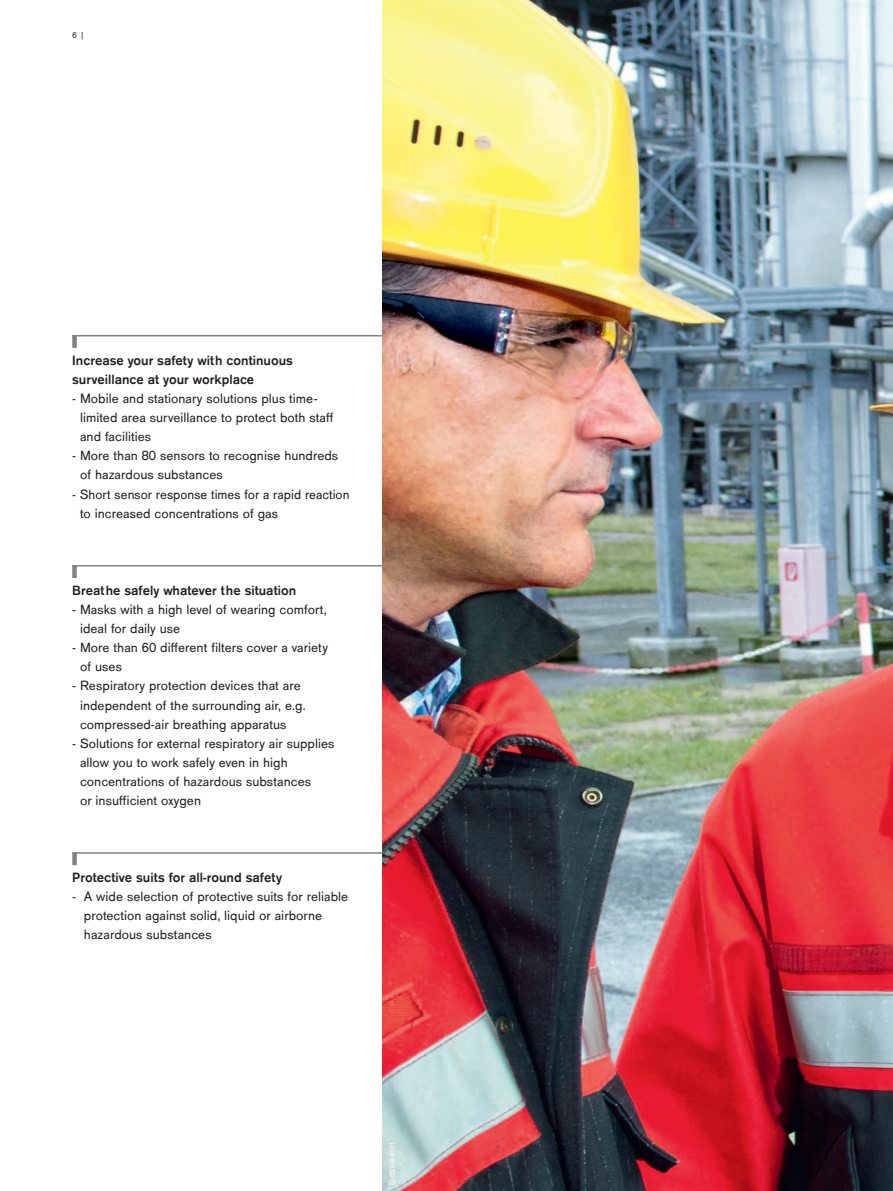
<style>
.page{position:relative;width:893px;height:1191px;background:#fff}
.page>*{position:absolute;margin:0;border:0;box-sizing:border-box;transform-origin:0 0}
.Zwischenüberschrift{font:13.8px/19.2px "Draeger San";color:#231f20}
.Zwischenüberschrift-2{font:700 13.8px/19.2px "Draeger San";color:#231f20}
.Paginierung{font:9px "Draeger San Tab";color:#231f20}
.HL{font:7.5px "Draeger San";letter-spacing:.01em;color:#fff}
</style>
<div class="page">
<img style="left:383px;top:0;width:510px;height:1191px">
<hr style="left:72px;top:335px;width:311px;height:1px;background:#808285">
<div style="left:72px;top:335px;width:5px;height:13px;background:#808285"></div>
<hr style="left:72px;top:565px;width:311px;height:1px;background:#808285">
<div style="left:72px;top:565px;width:5px;height:13px;background:#808285"></div>
<hr style="left:72px;top:852px;width:311px;height:1px;background:#808285">
<div style="left:72px;top:852px;width:5px;height:13px;background:#808285"></div>
<p class="Paginierung" style="left:72px;top:30px;width:14px">6 |</p>
<p class="Zwischenüberschrift-2" style="left:72px;top:351px;width:222px">Increase your safety with continuous surveillance at your workplace</p>
<p class="Zwischenüberschrift" style="left:80px;top:389px;width:255px;text-indent:-8px">- Mobile and stationary solutions plus time&shy;limited area surveillance to protect both staff and facilities</p>
<p class="Zwischenüberschrift" style="left:80px;top:446px;width:260px;text-indent:-8px">- More than 80 sensors to recognise hundreds of hazardous substances</p>
<p class="Zwischenüberschrift" style="left:80px;top:484px;width:271px;text-indent:-8px">- Short sensor response times for a rapid reaction to increased concentrations of gas</p>
<p class="Zwischenüberschrift-2" style="left:72px;top:580px;width:225px">Breathe safely whatever the situation</p>
<p class="Zwischenüberschrift" style="left:80px;top:600px;width:248px;text-indent:-8px">- Masks with a high level of wearing comfort, ideal for daily use</p>
<p class="Zwischenüberschrift" style="left:80px;top:638px;width:249px;text-indent:-8px">- More than 60 different filters cover a variety of uses</p>
<p class="Zwischenüberschrift" style="left:80px;top:676px;width:227px;text-indent:-8px">- Respiratory protection devices that are independent of the surrounding air, e.g. compressed-air breathing apparatus</p>
<p class="Zwischenüberschrift" style="left:80px;top:734px;width:256px;text-indent:-8px">- Solutions for external respiratory air supplies allow you to work safely even in high concentrations of hazardous substances<br>or insufficient oxygen</p>
<p class="Zwischenüberschrift-2" style="left:72px;top:868px;width:211px">Protective suits for all-round safety</p>
<p class="Zwischenüberschrift" style="left:84px;top:887px;width:266px;text-indent:-12px">- A wide selection of protective suits for reliable protection against solid, liquid or airborne hazardous substances</p>
<p class="HL" style="left:388px;top:1184px;width:44px;rotate:-90deg">D-32108-2011</p>
</div>
